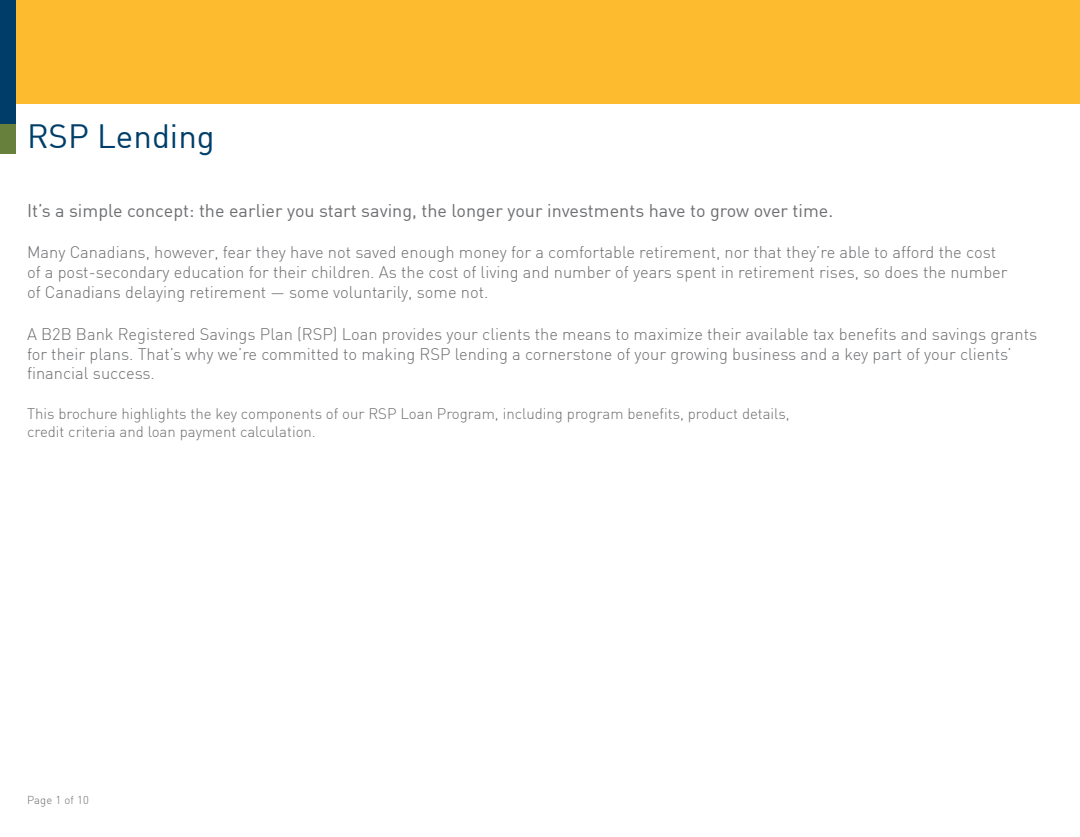
<style>
.page{position:relative;width:1080px;height:837px;background:#fff}
.page>*{position:absolute;margin:0;border:0;box-sizing:border-box;transform-origin:0 0}
.t1{font:33px "DIN";color:#003e69}
.t2{font:18px "DIN";color:#6d6e71}
.t3{font:300 16.5px/19.8px "DIN";color:#6d6e71}
.t4{font:300 15px/18px "DIN";color:#6d6e71}
.t5{font:300 11.25px "DIN";letter-spacing:.015em;color:#6d6e71}
</style>
<div class="page">
<div style="left:0;top:0;width:16px;height:153px;background:#67803b"></div>
<div style="left:0;top:0;width:1080px;height:104px;background:#fdbb30"></div>
<div style="left:0;top:0;width:15px;height:123px;background:#003e69"></div>
<h1 class="t1" style="left:27px;top:115px;width:189px">RSP Lending</h1>
<p class="t2" style="left:27px;top:199px;width:808px">It’s a simple concept: the earlier you start saving, the longer your investments have to grow over time.</p>
<p class="t3" style="left:27px;top:242px;width:982px">Many Canadians, however, fear they have not saved enough money for a comfortable retirement, nor that they’re able to afford the cost of a post-secondary education for their children. As the cost of living and number of years spent in retirement rises, so does the number of Canadians delaying retirement — some voluntarily, some not.</p>
<p class="t3" style="left:27px;top:324px;width:1012px">A B2B Bank Registered Savings Plan (RSP) Loan provides your clients the means to maximize their available tax benefits and savings grants for their plans. That’s why we’re committed to making RSP lending a cornerstone of your growing business and a key part of your clients’ financial success.</p>
<p class="t4" style="left:27px;top:404px;width:764px">This brochure highlights the key components of our RSP Loan Program, including program benefits, product details, credit criteria and loan payment calculation.</p>
<p class="t5" style="left:27px;top:793px;width:63px">Page 1 of 10</p>
</div>
